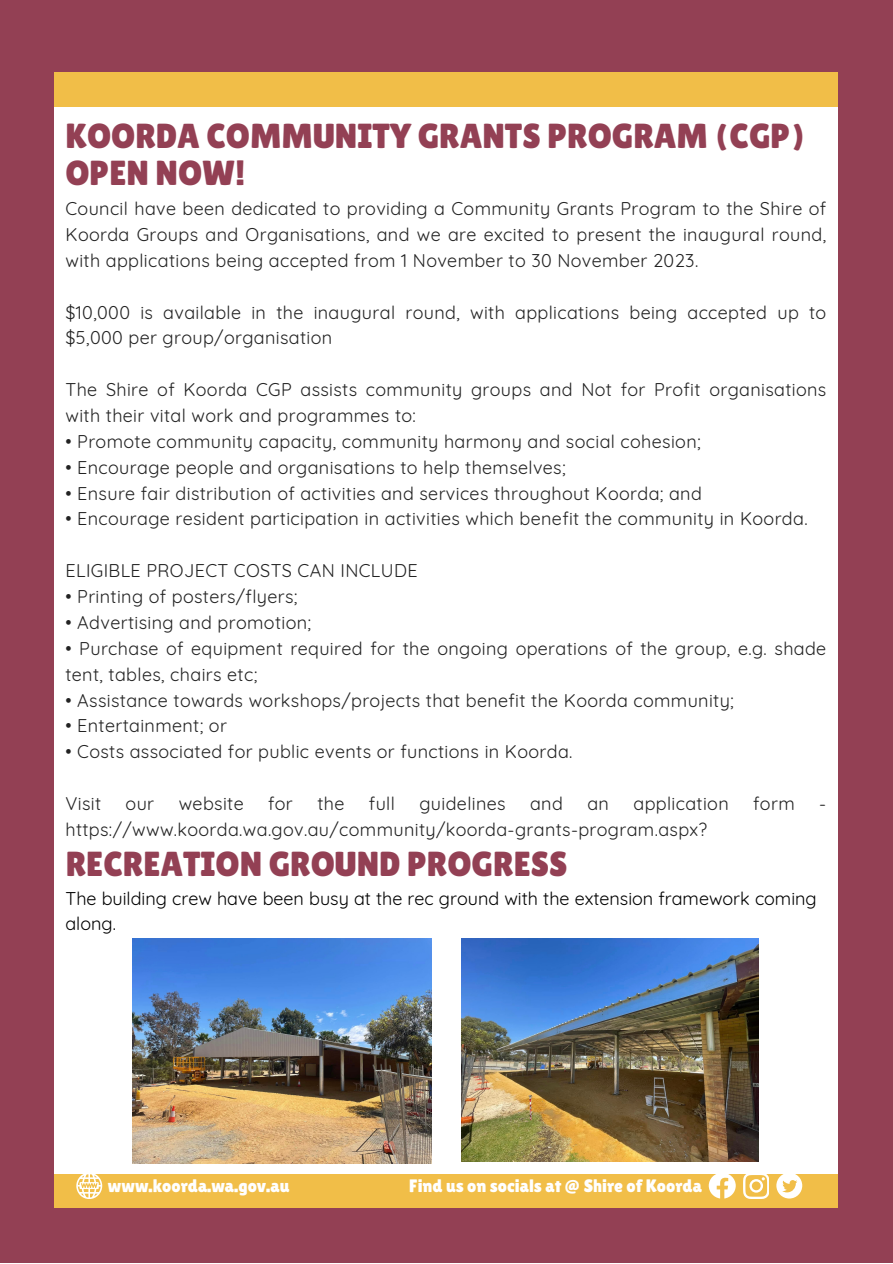
<style>
.page{position:relative;width:893px;height:1264px;background:#fff}
.page>*{position:absolute;margin:0;border:0;box-sizing:border-box;transform-origin:0 0}
.t1{font:34.65px "Lilita One";color:#934054}
.t2{font:18px/25.8px "Quicksand";letter-spacing:.02em;color:#222}
.t3{font:18px "Lilita One";color:#fff}
.t4{font:18px/24.8px "Quicksand";color:#000}
</style>
<div class="page">
<div style="left:0;top:0;width:892px;height:1262px;background:#934054"></div>
<div style="left:55px;top:86px;width:782px;height:1108px;background:#fff"></div>
<div style="left:55px;top:1173px;width:782px;height:34px;background:#f1be48"></div>
<div style="left:55px;top:73px;width:782px;height:34px;background:#f1be48"></div>
<svg style="left:76px;top:1173px;width:26px;height:25px"></svg>
<svg style="left:708px;top:1173px;width:27px;height:25px"></svg>
<svg style="left:743px;top:1173px;width:25px;height:25px"></svg>
<svg style="left:776px;top:1173px;width:26px;height:25px"></svg>
<img style="left:132px;top:938px;width:299px;height:225px">
<img style="left:461px;top:938px;width:297px;height:223px">
<p class="t1" style="left:65px;top:116px;width:741px">KOORDA COMMUNITY GRANTS PROGRAM (CGP)</p>
<p class="t1" style="left:65px;top:153px;width:181px">OPEN NOW!</p>
<p class="t2" style="left:65px;top:195px;width:762px;text-align:justify">Council have been dedicated to providing a Community Grants Program to the Shire of Koorda Groups and Organisations, and we are excited to present the inaugural round, with applications being accepted from 1 November to 30 November 2023.</p>
<p class="t2" style="left:65px;top:299px;width:762px">$10,000 is available in the inaugural round, with applications being accepted up to $5,000 per group/organisation</p>
<p class="t2" style="left:65px;top:376px;width:762px">The Shire of Koorda CGP assists community groups and Not for Profit organisations with their vital work and programmes to:</p>
<p class="t2" style="left:65px;top:428px;width:636px">• Promote community capacity, community harmony and social cohesion;</p>
<p class="t2" style="left:65px;top:454px;width:501px">• Encourage people and organisations to help themselves;</p>
<p class="t2" style="left:65px;top:480px;width:638px">• Ensure fair distribution of activities and services throughout Koorda; and</p>
<p class="t2" style="left:65px;top:506px;width:743px">• Encourage resident participation in activities which benefit the community in Koorda.</p>
<p class="t2" style="left:65px;top:557px;width:353px">ELIGIBLE PROJECT COSTS CAN INCLUDE</p>
<p class="t2" style="left:65px;top:583px;width:233px">• Printing of posters/flyers;</p>
<p class="t2" style="left:65px;top:609px;width:247px">• Advertising and promotion;</p>
<p class="t2" style="left:65px;top:635px;width:762px">• Purchase of equipment required for the ongoing operations of the group, e.g. shade tent, tables, chairs etc;</p>
<p class="t2" style="left:65px;top:687px;width:669px">• Assistance towards workshops/projects that benefit the Koorda community;</p>
<p class="t2" style="left:65px;top:712px;width:163px">• Entertainment; or</p>
<p class="t2" style="left:65px;top:738px;width:508px">• Costs associated for public events or functions in Koorda.</p>
<p class="t2" style="left:65px;top:790px;width:37px">Visit</p>
<p class="t2" style="left:126px;top:790px;width:30px">our</p>
<p class="t2" style="left:179px;top:790px;width:66px">website</p>
<p class="t2" style="left:268px;top:790px;width:26px">for</p>
<p class="t2" style="left:317px;top:790px;width:29px">the</p>
<p class="t2" style="left:369px;top:790px;width:27px">full</p>
<p class="t2" style="left:419px;top:790px;width:88px">guidelines</p>
<p class="t2" style="left:530px;top:790px;width:34px">and</p>
<p class="t2" style="left:587px;top:790px;width:23px">an</p>
<p class="t2" style="left:633px;top:790px;width:97px">application</p>
<p class="t2" style="left:753px;top:790px;width:43px">form</p>
<p class="t2" style="left:819px;top:790px;width:9px">-</p>
<p class="t2" style="left:65px;top:816px;width:643px">https://www.koorda.wa.gov.au/community/koorda-grants-program.aspx?</p>
<p class="t1" style="left:66px;top:844px;width:503px">RECREATION GROUND PROGRESS</p>
<p class="t4" style="left:65px;top:886px;width:752px">The building crew have been busy at the rec ground with the extension framework coming along.</p>
<p class="t3" style="left:108px;top:1174px;width:183px">www.koorda.wa.gov.au</p>
<p class="t3" style="left:409px;top:1170px;width:294px">Find us on socials at @ Shire of Koorda</p>
<p class="t3" style="left:108px;top:1170px;width:183px">www.koorda.wa.gov.au</p>
<p class="t3" style="left:409px;top:1174px;width:294px">Find us on socials at @ Shire of Koorda</p>
</div>
